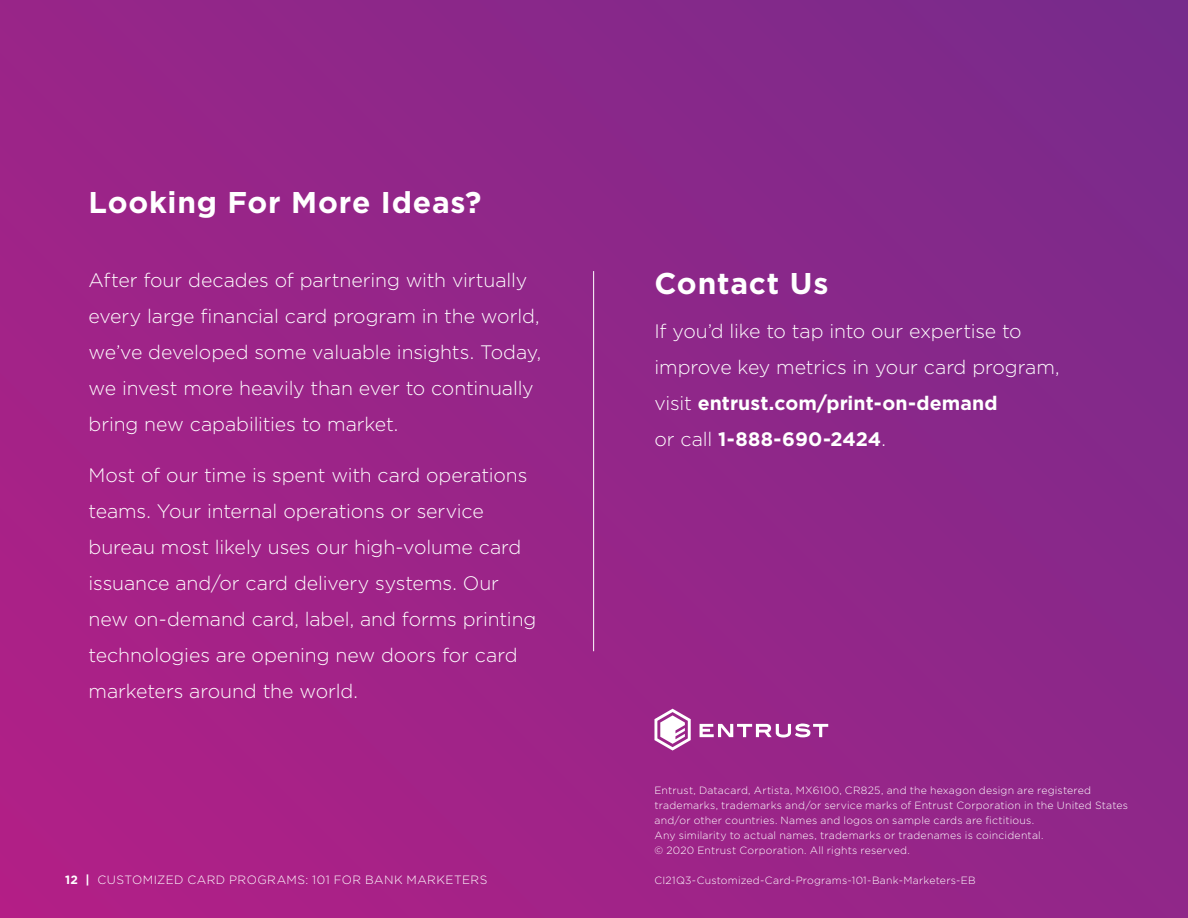
<style>
.page{position:relative;width:1188px;height:918px;background:#fff}
.page>*{position:absolute;margin:0;border:0;box-sizing:border-box;transform-origin:0 0}
.Headline{font:700 30px "Gotham";letter-spacing:.025em;color:#fff}
.Body_Copy_1_Normal_a{font:300 19.5px/36px "Gotham";letter-spacing:-.005em;color:#fff}
.t1{font:300 12px "Gotham";letter-spacing:.035em;color:#fff}
.Body_Copy_1_Normal_a-2{font:300 10.5px/15px "Gotham";letter-spacing:.02em;color:#fff}
.s1{font-weight:700}
</style>
<div class="page">
<div style="left:0;top:0;width:1188px;height:918px;background:linear-gradient(to right,#a62287,#83298a)"></div>
<hr style="left:593px;top:271px;width:1px;height:380px;background:#fff">
<svg style="left:654px;top:709px;width:37px;height:42px"></svg>
<svg style="left:700px;top:723px;width:128px;height:15px"></svg>
<p class="Headline" style="left:89px;top:182px;width:395px">Looking For More Ideas?</p>
<p class="Body_Copy_1_Normal_a" style="left:89px;top:261px;width:454px">After four decades of partnering with virtually every large financial card program in the world, we’ve developed some valuable insights. Today, we invest more heavily than ever to continually bring new capabilities to market.</p>
<p class="Body_Copy_1_Normal_a" style="left:89px;top:456px;width:449px">Most of our time is spent with card operations teams. Your internal operations or service bureau most likely uses our high-volume card issuance and/or card delivery systems. Our new on-demand card, label, and forms printing technologies are opening new doors for card marketers around the world.</p>
<p class="t1" style="left:65px;top:872px;width:424px"><span class="s1">12 |</span> CUSTOMIZED CARD PROGRAMS: 101 FOR BANK MARKETERS</p>
<p class="Headline" style="left:654px;top:263px;width:175px">Contact Us</p>
<p class="Body_Copy_1_Normal_a" style="left:654px;top:313px;width:407px">If you’d like to tap into our expertise to improve key metrics in your card program, visit <span class="s1">entrust.com/print-on-demand<br></span>or call <span class="s1">1-888-690-2424</span>.</p>
<p class="Body_Copy_1_Normal_a-2" style="left:654px;top:782px;width:475px">Entrust, Datacard, Artista, MX6100, CR825, and the hexagon design are registered trademarks, trademarks and/or service marks of Entrust Corporation in the United States and/or other countries. Names and logos on sample cards are fictitious.<br>Any similarity to actual names, trademarks or tradenames is coincidental.<br>© 2020 Entrust Corporation. All rights reserved.</p>
<p class="Body_Copy_1_Normal_a-2" style="left:654px;top:872px;width:323px">CI21Q3-Customized-Card-Programs-101-Bank-Marketers-EB</p>
</div>
